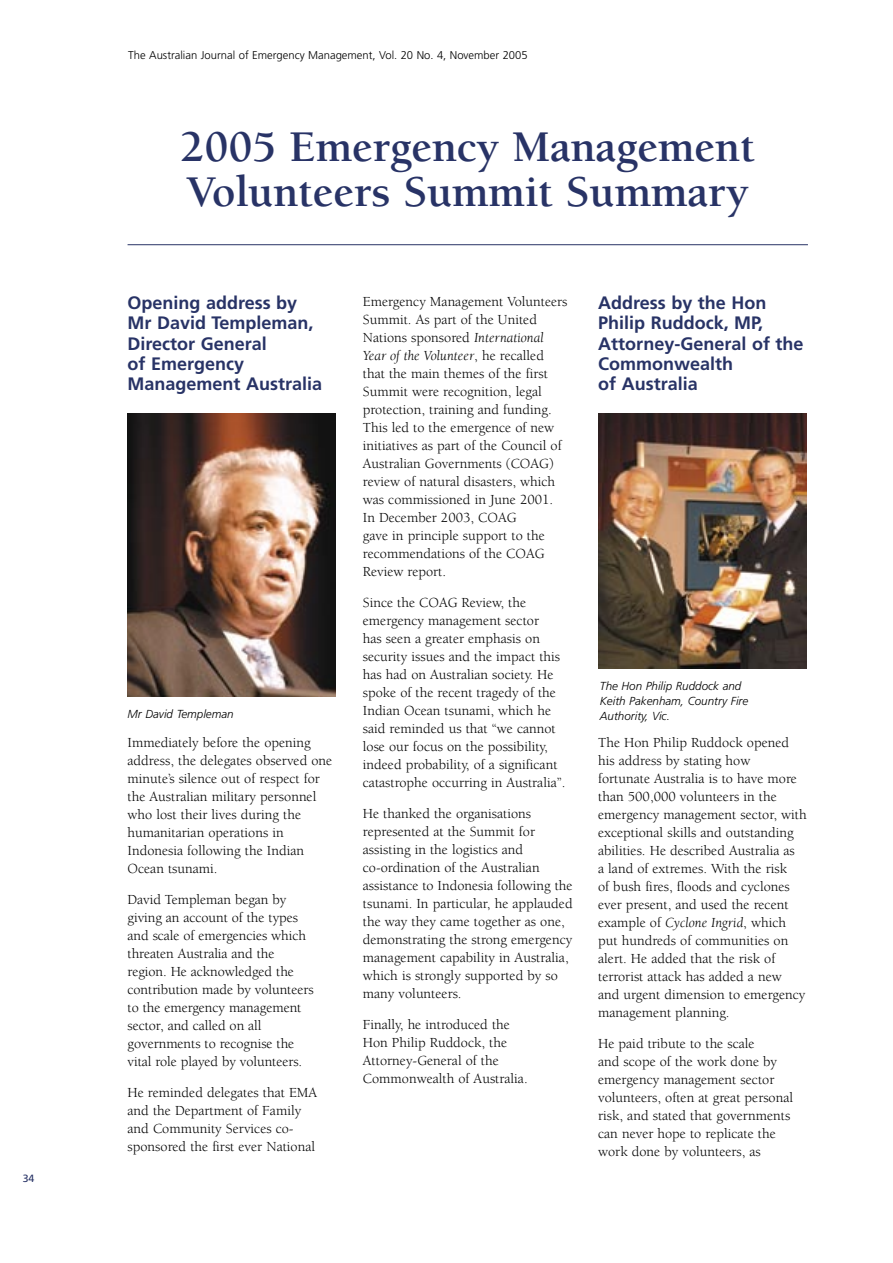
<style>
.page{position:relative;width:893px;height:1263px;background:#fff}
.page>*{position:absolute;margin:0;border:0;box-sizing:border-box;transform-origin:0 0}
.heading_1__general{font:700 45px/45px "Berkeley";letter-spacing:-.005em;color:#283366}
.t1{font:700 18px/20.2px "Frutiger";color:#283366}
.body{font:14.25px/18px "Berkeley";color:#000}
.captions{font:italic 300 11.7px/15px "Frutiger";color:#000}
.t2{font:300 11.25px "Frutiger";color:#000}
.t3{font:10.5px "Frutiger";color:#283366}
.s1{font-style:italic}
</style>
<div class="page">
<hr style="left:128px;top:244px;width:680px;height:1px;background:#283366">
<img style="left:128px;top:413px;width:208px;height:283px">
<img style="left:598px;top:413px;width:208px;height:255px">
<p class="t3" style="left:23px;top:1172px;width:13px">34</p>
<p class="t2" style="left:128px;top:49px;width:401px">The Australian Journal of Emergency Management, Vol. 20 No. 4, November 2005</p>
<p class="heading_1__general" style="left:180px;top:125px;width:576px">2005 Emergency Management<br>Volunteers Summit Summary</p>
<p class="t1" style="left:128px;top:293px;width:196px">Opening address by<br>Mr David Templeman,<br>Director General<br>of Emergency<br>Management Australia</p>
<p class="captions" style="left:128px;top:706px;width:108px">Mr David Templeman</p>
<p class="body" style="left:128px;top:734px;width:206px">Immediately before the opening address, the delegates observed one minute’s silence out of respect for the Australian military personnel who lost their lives during the humanitarian operations in<br>Indonesia following the Indian<br>Ocean tsunami.</p>
<p class="body" style="left:128px;top:890px;width:188px">David Templeman began by giving an account of the types and scale of emergencies which threaten Australia and the region. He acknowledged the contribution made by volunteers to the emergency management sector, and called on all governments to recognise the vital role played by volunteers.</p>
<p class="body" style="left:128px;top:1083px;width:191px">He reminded delegates that EMA and the Department of Family and Community Services co&shy;sponsored the first ever National</p>
<p class="body" style="left:363px;top:293px;width:206px">Emergency Management Volunteers<br>Summit. As part of the United<br>Nations sponsored <span class="s1">International<br>Year of the Volunteer</span>, he recalled that the main themes of the first<br>Summit were recognition, legal protection, training and funding.<br>This led to the emergence of new initiatives as part of the Council of<br>Australian Governments (COAG) review of natural disasters, which was commissioned in June 2001.<br>In December 2003, COAG<br>gave in principle support to the recommendations of the COAG<br>Review report.</p>
<p class="body" style="left:363px;top:594px;width:204px">Since the COAG Review, the emergency management sector<br>has seen a greater emphasis on security issues and the impact this has had on Australian society. He spoke of the recent tragedy of the<br>Indian Ocean tsunami, which he said reminded us that “we cannot lose our focus on the possibility, indeed probability, of a significant catastrophe occurring in Australia”.</p>
<p class="body" style="left:363px;top:804px;width:211px">He thanked the organisations represented at the Summit for assisting in the logistics and co-ordination of the Australian assistance to Indonesia following the tsunami. In particular, he applauded the way they came together as one, demonstrating the strong emergency management capability in Australia, which is strongly supported by so many volunteers.</p>
<p class="body" style="left:363px;top:1015px;width:166px">Finally, he introduced the<br>Hon Philip Ruddock, the<br>Attorney-General of the<br>Commonwealth of Australia.</p>
<p class="t1" style="left:598px;top:293px;width:207px">Address by the Hon<br>Philip Ruddock, MP,<br>Attorney-General of the<br>Commonwealth<br>of Australia</p>
<p class="captions" style="left:600px;top:678px;width:150px">The Hon Philip Ruddock and<br>Keith Pakenham, Country Fire<br>Authority, Vic.</p>
<p class="body" style="left:598px;top:734px;width:210px">The Hon Philip Ruddock opened his address by stating how<br>fortunate Australia is to have more than 500,000 volunteers in the emergency management sector, with exceptional skills and outstanding abilities. He described Australia as<br>a land of extremes. With the risk<br>of bush fires, floods and cyclones ever present, and used the recent example of <span class="s1">Cyclone Ingrid</span>, which put hundreds of communities on alert. He added that the risk of terrorist attack has added a new<br>and urgent dimension to emergency management planning.</p>
<p class="body" style="left:598px;top:1034px;width:196px">He paid tribute to the scale<br>and scope of the work done by emergency management sector volunteers, often at great personal risk, and stated that governments can never hope to replicate the work done by volunteers, as</p>
</div>
